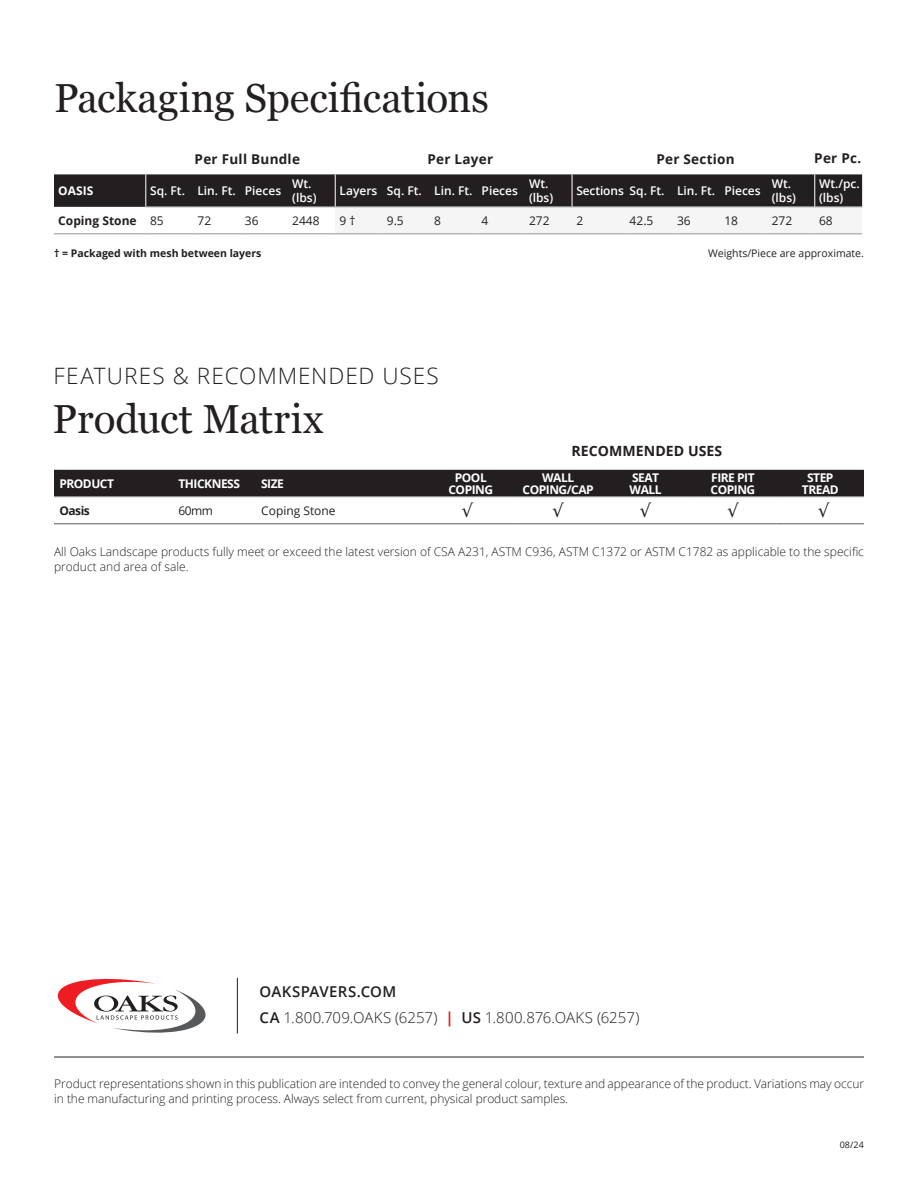
<style>
.page{position:relative;width:918px;height:1188px;background:#fff}
.page>*{position:absolute;margin:0;border:0;box-sizing:border-box;transform-origin:0 0}
.t1{font:40.5px "Georgia";letter-spacing:-.005em;color:#231f20}
.t2{font:300 22.5px "Open Sans";letter-spacing:.04em;color:#231f20}
.t3{font:300 15px "Open Sans";letter-spacing:.005em;color:#231f20}
.t4{font:600 15px "Open Sans";letter-spacing:.015em;color:#231f20}
.t5{font:700 14.1px "Open Sans";letter-spacing:.005em;color:#231f20}
.t6{font:700 13.5px "Open Sans";letter-spacing:.02em;color:#231f20}
.OG-chart_body{font:300 12px/15px "Open Sans";letter-spacing:-.005em;color:#231f20}
.t7{font:600 12px/13.5px "Open Sans";color:#fff}
.t8{font:700 12px/12px "Open Sans";letter-spacing:-.04em;color:#fff;text-align:center}
.OG-chart_body-2{font:12px "Open Sans";color:#231f20}
.t9{font:700 12px "Open Sans";color:#231f20}
.OG-chart_body-3{font:700 10.5px "Open Sans";color:#231f20}
.t10{font:10.5px "Open Sans";color:#231f20}
.t11{font:9px "Open Sans";color:#231f20}
.s1{font-weight:600}
.s2{font-weight:700;color:#ee1d23}
</style>
<div class="page">
<svg style="left:57px;top:978px;width:149px;height:55px"></svg>
<hr style="left:54px;top:1057px;width:810px;height:1px;background:#231f20">
<hr style="left:237px;top:978px;width:1px;height:56px;background:#231f20">
<hr style="left:54px;top:523px;width:119px;height:1px;background:#57585a">
<hr style="left:173px;top:523px;width:88px;height:1px;background:#57585a">
<hr style="left:261px;top:523px;width:166px;height:1px;background:#57585a">
<hr style="left:427px;top:523px;width:88px;height:1px;background:#57585a">
<hr style="left:515px;top:523px;width:87px;height:1px;background:#57585a">
<hr style="left:602px;top:523px;width:87px;height:1px;background:#57585a">
<hr style="left:689px;top:523px;width:88px;height:1px;background:#57585a">
<hr style="left:777px;top:523px;width:87px;height:1px;background:#57585a">
<div style="left:54px;top:174px;width:808px;height:33px;background:#231f20"></div>
<hr style="left:54px;top:233px;width:92px;height:1px;background:#939598">
<hr style="left:146px;top:233px;width:47px;height:1px;background:#939598">
<hr style="left:193px;top:233px;width:48px;height:1px;background:#939598">
<hr style="left:241px;top:233px;width:47px;height:1px;background:#939598">
<hr style="left:288px;top:233px;width:47px;height:1px;background:#939598">
<hr style="left:335px;top:233px;width:48px;height:1px;background:#939598">
<hr style="left:383px;top:233px;width:47px;height:1px;background:#939598">
<hr style="left:430px;top:233px;width:47px;height:1px;background:#939598">
<hr style="left:477px;top:233px;width:48px;height:1px;background:#939598">
<hr style="left:525px;top:233px;width:47px;height:1px;background:#939598">
<hr style="left:572px;top:233px;width:53px;height:1px;background:#939598">
<hr style="left:625px;top:233px;width:48px;height:1px;background:#939598">
<hr style="left:673px;top:233px;width:47px;height:1px;background:#939598">
<hr style="left:720px;top:233px;width:47px;height:1px;background:#939598">
<hr style="left:767px;top:233px;width:48px;height:1px;background:#939598">
<hr style="left:815px;top:233px;width:47px;height:1px;background:#939598">
<hr style="left:145px;top:207px;width:48px;height:1px;background:#939598">
<hr style="left:193px;top:207px;width:48px;height:1px;background:#939598">
<hr style="left:241px;top:207px;width:47px;height:1px;background:#939598">
<hr style="left:288px;top:207px;width:47px;height:1px;background:#939598">
<hr style="left:335px;top:207px;width:48px;height:1px;background:#939598">
<hr style="left:383px;top:207px;width:47px;height:1px;background:#939598">
<hr style="left:430px;top:207px;width:47px;height:1px;background:#939598">
<hr style="left:477px;top:207px;width:48px;height:1px;background:#939598">
<hr style="left:525px;top:207px;width:47px;height:1px;background:#939598">
<hr style="left:572px;top:207px;width:53px;height:1px;background:#939598">
<hr style="left:625px;top:207px;width:48px;height:1px;background:#939598">
<hr style="left:673px;top:207px;width:47px;height:1px;background:#939598">
<hr style="left:720px;top:207px;width:47px;height:1px;background:#939598">
<hr style="left:767px;top:207px;width:48px;height:1px;background:#939598">
<hr style="left:815px;top:207px;width:47px;height:1px;background:#939598">
<hr style="left:145px;top:174px;width:1px;height:33px;background:#fff">
<hr style="left:335px;top:174px;width:1px;height:33px;background:#fff">
<hr style="left:572px;top:174px;width:1px;height:33px;background:#fff">
<hr style="left:814px;top:174px;width:1px;height:33px;background:#fff">
<svg style="left:54px;top:470px;width:810px;height:28px;background:#2d292b"></svg>
<p class="t1" style="left:54px;top:68px;width:436px">Packaging Specifications</p>
<p class="t6" style="left:195px;top:149px;width:107px">Per Full Bundle</p>
<p class="t6" style="left:427px;top:149px;width:67px">Per Layer</p>
<p class="t6" style="left:656px;top:149px;width:80px">Per Section</p>
<p class="t6" style="left:814px;top:148px;width:48px">Per Pc.</p>
<p class="t8" style="left:58px;top:185px;width:37px">OASIS</p>
<p class="t7" style="left:150px;top:184px;width:36px">Sq. Ft.</p>
<p class="t7" style="left:197px;top:184px;width:40px">Lin. Ft.</p>
<p class="t7" style="left:245px;top:184px;width:38px">Pieces</p>
<p class="t7" style="left:292px;top:177px;width:26px">Wt. (lbs)</p>
<p class="t7" style="left:340px;top:184px;width:39px">Layers</p>
<p class="t7" style="left:387px;top:184px;width:36px">Sq. Ft.</p>
<p class="t7" style="left:434px;top:184px;width:40px">Lin. Ft.</p>
<p class="t7" style="left:482px;top:184px;width:38px">Pieces</p>
<p class="t7" style="left:529px;top:177px;width:26px">Wt. (lbs)</p>
<p class="t7" style="left:576px;top:184px;width:49px">Sections</p>
<p class="t7" style="left:630px;top:184px;width:36px">Sq. Ft.</p>
<p class="t7" style="left:677px;top:184px;width:40px">Lin. Ft.</p>
<p class="t7" style="left:724px;top:184px;width:38px">Pieces</p>
<p class="t7" style="left:772px;top:177px;width:26px">Wt. (lbs)</p>
<p class="t7" style="left:819px;top:177px;width:42px">Wt./pc. (lbs)</p>
<p class="t9" style="left:58px;top:212px;width:80px">Coping Stone</p>
<p class="OG-chart_body-2" style="left:150px;top:212px;width:15px">85</p>
<p class="OG-chart_body-2" style="left:197px;top:212px;width:15px">72</p>
<p class="OG-chart_body-2" style="left:245px;top:212px;width:15px">36</p>
<p class="OG-chart_body-2" style="left:292px;top:212px;width:29px">2448</p>
<p class="OG-chart_body-2" style="left:340px;top:212px;width:18px">9 †</p>
<p class="OG-chart_body-2" style="left:387px;top:212px;width:18px">9.5</p>
<p class="OG-chart_body-2" style="left:434px;top:212px;width:8px">8</p>
<p class="OG-chart_body-2" style="left:482px;top:212px;width:8px">4</p>
<p class="OG-chart_body-2" style="left:529px;top:212px;width:22px">272</p>
<p class="OG-chart_body-2" style="left:576px;top:212px;width:8px">2</p>
<p class="OG-chart_body-2" style="left:630px;top:212px;width:25px">42.5</p>
<p class="OG-chart_body-2" style="left:677px;top:212px;width:15px">36</p>
<p class="OG-chart_body-2" style="left:724px;top:212px;width:15px">18</p>
<p class="OG-chart_body-2" style="left:772px;top:212px;width:22px">272</p>
<p class="OG-chart_body-2" style="left:819px;top:212px;width:15px">68</p>
<p class="OG-chart_body-3" style="left:54px;top:246px;width:209px">† = Packaged with mesh between layers</p>
<p class="t10" style="left:708px;top:246px;width:157px">Weights/Piece are approximate.</p>
<p class="t2" style="left:53px;top:361px;width:387px">FEATURES &amp; RECOMMENDED USES</p>
<p class="t1" style="left:52px;top:390px;width:273px">Product Matrix</p>
<p class="t5" style="left:571px;top:441px;width:152px">RECOMMENDED USES</p>
<p class="t8" style="left:59px;top:477px;width:56px">PRODUCT</p>
<p class="t8" style="left:178px;top:477px;width:63px">THICKNESS</p>
<p class="t8" style="left:261px;top:477px;width:24px">SIZE</p>
<p class="t8" style="left:448px;top:471px;width:46px">POOL<br>COPING</p>
<p class="t8" style="left:523px;top:471px;width:73px">WALL<br>COPING/CAP</p>
<p class="t8" style="left:630px;top:471px;width:34px;text-align:left">SEAT<br>WALL</p>
<p class="t8" style="left:711px;top:471px;width:46px;text-align:left">FIRE PIT<br>COPING</p>
<p class="t8" style="left:802px;top:471px;width:38px">STEP<br>TREAD</p>
<p class="t9" style="left:59px;top:502px;width:32px">Oasis</p>
<p class="OG-chart_body-2" style="left:178px;top:502px;width:36px">60mm</p>
<p class="OG-chart_body-2" style="left:261px;top:502px;width:76px">Coping Stone</p>
<p class="OG-chart_body" style="left:54px;top:543px;width:812px">All Oaks Landscape products fully meet or exceed the latest version of CSA A231, ASTM C936, ASTM C1372 or ASTM C1782 as applicable to the specific product and area of sale.</p>
<p class="t4" style="left:260px;top:981px;width:138px">OAKSPAVERS.COM</p>
<p class="t3" style="left:260px;top:1007px;width:381px"><span class="s1">CA</span> 1.800.709.OAKS (6257) <span class="s2">|</span> <span class="s1">US</span> 1.800.876.OAKS (6257)</p>
<p class="OG-chart_body" style="left:54px;top:1076px;width:811px">Product representations shown in this publication are intended to convey the general colour, texture and appearance of the product. Variations may occur in the manufacturing and printing process. Always select from current, physical product samples.</p>
<p class="t11" style="left:840px;top:1139px;width:26px">08/24</p>
</div>
